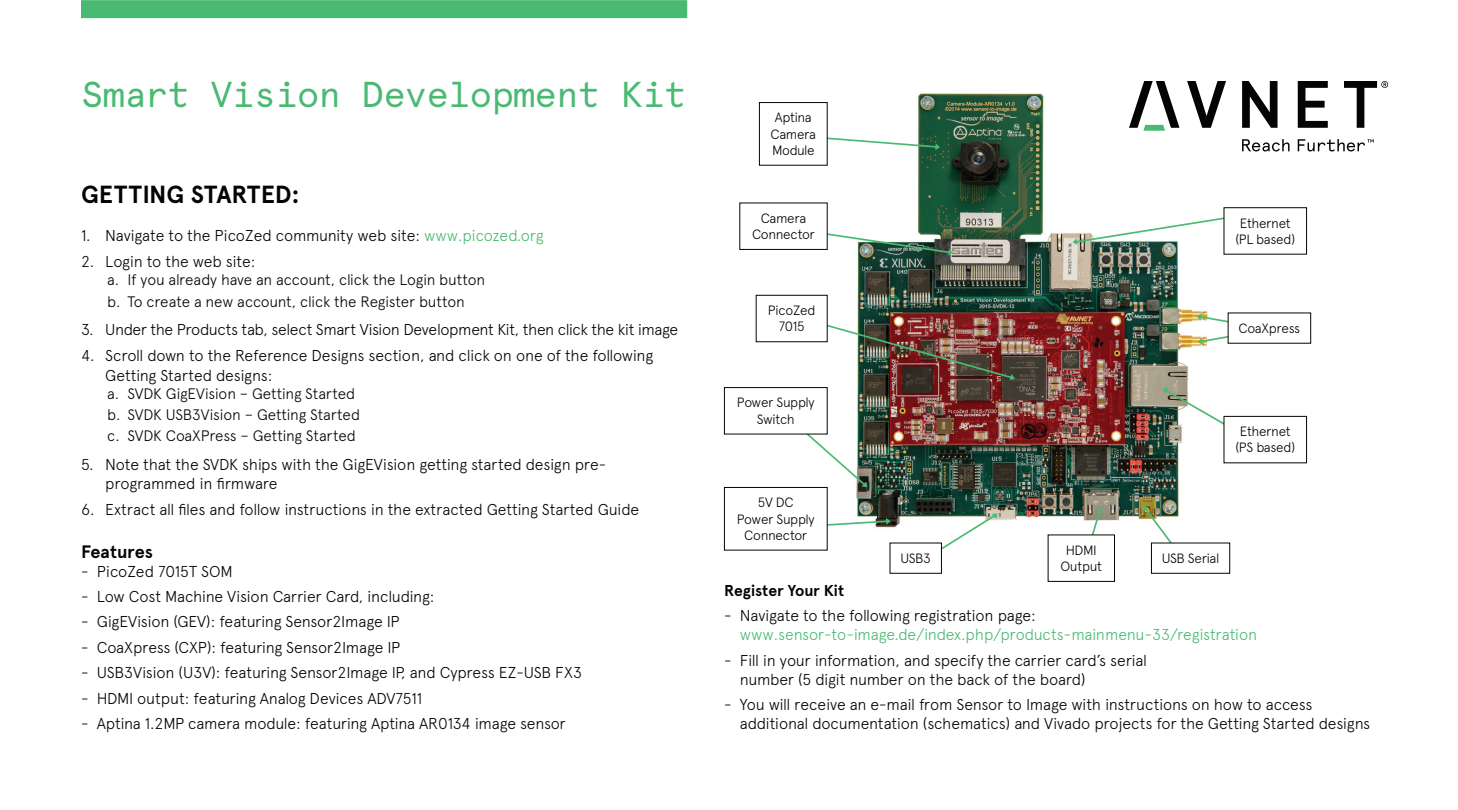
<style>
.page{position:relative;width:1458px;height:810px;background:#fff}
.page>*{position:absolute;margin:0;border:0;box-sizing:border-box;transform-origin:0 0}
.t1{font:36px "Apercu Avnet Mono";letter-spacing:-.02em;color:#4aba73}
.t2{font:700 24.75px "Apercu Pro";letter-spacing:-.005em;color:#040503}
.t3{font:700 18px "Apercu Avnet";color:#040503}
.t4{font:300 15.75px/18.9px "Apercu Pro";letter-spacing:-.015em;color:#040503}
.t5{font:300 15.75px "Apercu Pro";letter-spacing:-.01em;color:#4aba73}
.t6{font:700 15.75px "Apercu Pro";letter-spacing:-.005em;color:#040503}
.t7{font:300 15.3px/21.2px "Apercu Pro";letter-spacing:-.01em;color:#040503}
.t8{font:300 13.5px/16.2px "Apercu Pro";letter-spacing:-.025em;color:#040503;text-align:center}
.s1{color:#4aba73}
</style>
<div class="page">
<img style="left:857px;top:93px;width:351px;height:428px">
<svg style="left:759px;top:102px;width:181px;height:64px"></svg>
<svg style="left:739px;top:202px;width:214px;height:54px"></svg>
<svg style="left:1048px;top:508px;width:67px;height:74px"></svg>
<svg style="left:1162px;top:387px;width:145px;height:76px"></svg>
<img style="left:756px;top:295px;width:259px;height:86px">
<img style="left:724px;top:387px;width:274px;height:187px">
<svg style="left:1142px;top:505px;width:88px;height:69px"></svg>
<svg style="left:1197px;top:312px;width:114px;height:33px"></svg>
<svg style="left:1073px;top:207px;width:234px;height:48px"></svg>
<svg style="left:1129px;top:81px;width:51px;height:50px"></svg>
<svg style="left:1298px;top:81px;width:30px;height:47px"></svg>
<svg style="left:1187px;top:81px;width:39px;height:47px"></svg>
<svg style="left:1242px;top:81px;width:36px;height:47px"></svg>
<svg style="left:1344px;top:81px;width:44px;height:47px"></svg>
<svg style="left:1242px;top:139px;width:48px;height:12px"></svg>
<svg style="left:1298px;top:139px;width:76px;height:12px"></svg>
<div style="left:81px;top:0;width:606px;height:18px;background:#4aba73"></div>
<h1 class="t1" style="left:81px;top:68px;width:607px">Smart Vision Development Kit</h1>
<h2 class="t2" style="left:81px;top:176px;width:220px">GETTING STARTED:</h2>
<p class="t4" style="left:81px;top:224px;width:464px">1. Navigate to the PicoZed community web site: <span class="s1">www.picozed.org</span></p>
<p class="t4" style="left:81px;top:251px;width:176px">2. Login to the web site:</p>
<p class="t7" style="left:107px;top:268px;width:379px">a. If you already have an account, click the Login button b. To create a new account, click the Register button</p>
<p class="t4" style="left:81px;top:319px;width:599px">3. Under the Products tab, select Smart Vision Development Kit, then click the kit image</p>
<p class="t4" style="left:105px;top:344px;width:549px;line-height:20.2px;text-indent:-24px">4. Scroll down to the Reference Designs section, and click on one of the following<br>Getting Started designs:</p>
<p class="t7" style="left:107px;top:382px;width:254px">a. SVDK GigEVision – Getting Started b. SVDK USB3Vision – Getting Started c. SVDK CoaXPress – Getting Started</p>
<p class="t4" style="left:105px;top:454px;width:502px;text-indent:-24px">5. Note that the SVDK ships with the GigEVision getting started design pre&shy;programmed in firmware</p>
<p class="t4" style="left:81px;top:499px;width:560px">6. Extract all files and follow instructions in the extracted Getting Started Guide</p>
<p class="t3" style="left:81px;top:538px;width:74px">Features</p>
<p class="t4" style="left:81px;top:560px;width:153px">- PicoZed 7015T SOM</p>
<p class="t4" style="left:81px;top:586px;width:355px">- Low Cost Machine Vision Carrier Card, including:</p>
<p class="t4" style="left:81px;top:611px;width:320px">- GigEVision (GEV): featuring Sensor2Image IP</p>
<p class="t4" style="left:81px;top:636px;width:321px">- CoaXpress (CXP): featuring Sensor2Image IP</p>
<p class="t4" style="left:81px;top:662px;width:503px">- USB3Vision (U3V): featuring Sensor2Image IP, and Cypress EZ-USB FX3</p>
<p class="t4" style="left:81px;top:687px;width:343px">- HDMI output: featuring Analog Devices ADV7511</p>
<p class="t4" style="left:81px;top:713px;width:486px">- Aptina 1.2MP camera module: featuring Aptina AR0134 image sensor</p>
<p class="t8" style="left:771px;top:108px;width:47px">Aptina<br>Camera<br>Module</p>
<p class="t8" style="left:752px;top:209px;width:65px">Camera<br>Connector</p>
<p class="t8" style="left:768px;top:301px;width:50px">PicoZed<br>7015</p>
<p class="t8" style="left:737px;top:393px;width:79px">Power Supply<br>Switch</p>
<p class="t8" style="left:737px;top:493px;width:79px">5V DC<br>Power Supply<br>Connector</p>
<p class="t8" style="left:1235px;top:214px;width:61px">Ethernet (PL based)</p>
<p class="t8" style="left:1239px;top:319px;width:63px">CoaXpress</p>
<p class="t8" style="left:1235px;top:422px;width:61px">Ethernet (PS based)</p>
<p class="t8" style="left:1060px;top:541px;width:43px">HDMI<br>Output</p>
<p class="t8" style="left:900px;top:549px;width:32px">USB3</p>
<p class="t8" style="left:1162px;top:549px;width:59px">USB Serial</p>
<p class="t6" style="left:724px;top:579px;width:122px">Register Your Kit</p>
<p class="t4" style="left:724px;top:605px;width:313px">- Navigate to the following registration page:</p>
<p class="t5" style="left:740px;top:623px;width:519px">www.sensor-to-image.de/index.php/products-mainmenu-33/registration</p>
<p class="t4" style="left:740px;top:649px;width:409px;text-indent:-16px">- Fill in your information, and specify the carrier card’s serial number (5 digit number on the back of the board)</p>
<p class="t4" style="left:740px;top:694px;width:632px;text-indent:-16px">- You will receive an e-mail from Sensor to Image with instructions on how to access additional documentation (schematics) and Vivado projects for the Getting Started designs</p>
</div>
